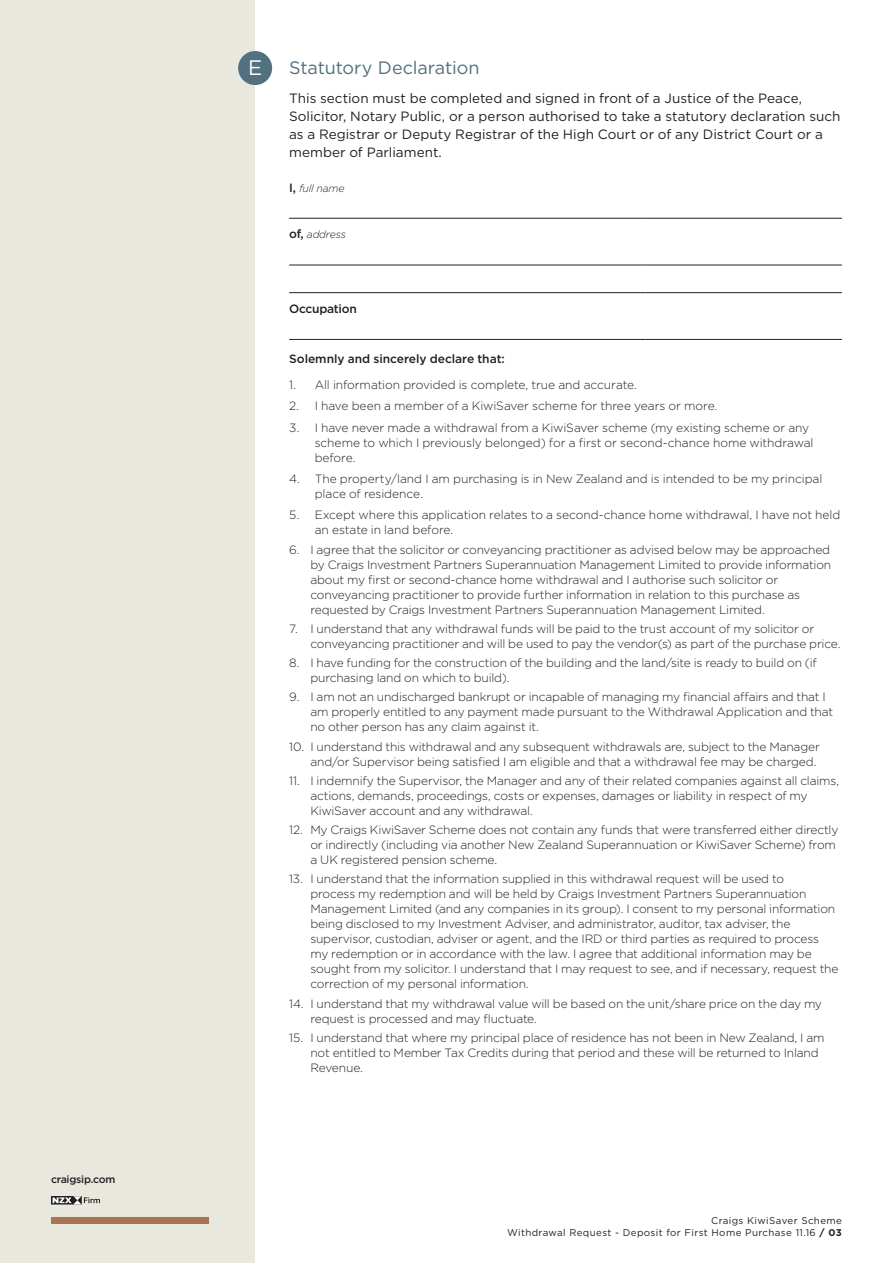
<style>
.page{position:relative;width:893px;height:1263px;background:#fff}
.page>*{position:absolute;margin:0;border:0;box-sizing:border-box;transform-origin:0 0}
.t1{font:21px "Gotham";color:#fff}
.t2{font:18px "Gotham";letter-spacing:-.01em;color:#527080}
.t3{font:13.5px/18px "Gotham";color:#231f20}
.t4{font:300 12px/15px "Gotham";letter-spacing:-.015em;color:#231f20}
.t5{font:500 12px "Gotham";letter-spacing:-.005em;color:#231f20}
.t6{font:italic 300 10.5px "Gotham";letter-spacing:-.02em;color:#231f20}
.t7{font:500 10.5px "Gotham";letter-spacing:-.02em;color:#231f20}
.t8{font:9.75px/12px "Gotham";letter-spacing:.04em;color:#231f20;text-align:right}
.s1{font-weight:500;font-style:normal;font-size:12px}
.s2{font-weight:700}
</style>
<div class="page">
<div style="left:0;top:0;width:255px;height:1263px;background:#e8e8de"></div>
<div style="left:51px;top:1218px;width:157px;height:6px;background:#a97550"></div>
<svg style="left:51px;top:1196px;width:49px;height:8px"></svg>
<svg style="left:289px;top:217px;width:553px;height:122px"></svg>
<hr style="left:289px;top:218px;width:356px;height:1px;background:#231f20">
<hr style="left:645px;top:218px;width:197px;height:1px;background:#231f20">
<hr style="left:289px;top:265px;width:356px;height:1px;background:#231f20">
<hr style="left:645px;top:265px;width:197px;height:1px;background:#231f20">
<hr style="left:289px;top:292px;width:356px;height:1px;background:#231f20">
<hr style="left:289px;top:339px;width:356px;height:1px;background:#231f20">
<hr style="left:645px;top:339px;width:197px;height:1px;background:#231f20">
<hr style="left:645px;top:292px;width:197px;height:1px;background:#231f20">
<div style="left:238px;top:51px;width:34px;height:34px;background:#527080;border-radius:50%"></div>
<p class="t7" style="left:51px;top:1172px;width:66px">craigsip.com</p>
<h1 class="t1" style="left:248px;top:54px;width:16px">E</h1>
<h2 class="t2" style="left:289px;top:56px;width:192px">Statutory Declaration</h2>
<p class="t3" style="left:289px;top:88px;width:553px">This section must be completed and signed in front of a Justice of the Peace, Solicitor, Notary Public, or a person authorised to take a statutory declaration such as a Registrar or Deputy Registrar of the High Court or of any District Court or a member of Parliament.</p>
<p class="t6" style="left:289px;top:181px;width:57px"><span class="s1">I,</span> full name</p>
<p class="t6" style="left:289px;top:228px;width:58px"><span class="s1">of,</span> address</p>
<p class="t5" style="left:289px;top:301px;width:69px">Occupation</p>
<p class="t5" style="left:289px;top:351px;width:217px">Solemnly and sincerely declare that:</p>
<p class="t4" style="left:289px;top:377px;width:349px">1. All information provided is complete, true and accurate.</p>
<p class="t4" style="left:289px;top:398px;width:430px">2. I have been a member of a KiwiSaver scheme for three years or more.</p>
<p class="t4" style="left:315px;top:419px;width:500px;text-indent:-26px">3. I have never made a withdrawal from a KiwiSaver scheme (my existing scheme or any scheme to which I previously belonged) for a first or second-chance home withdrawal before.</p>
<p class="t4" style="left:315px;top:471px;width:509px;text-indent:-26px">4. The property/land I am purchasing is in New Zealand and is intended to be my principal place of residence.</p>
<p class="t4" style="left:315px;top:507px;width:527px;text-indent:-26px">5. Except where this application relates to a second-chance home withdrawal, I have not held an estate in land before.</p>
<p class="t4" style="left:310px;top:541px;width:522px;text-indent:-21px">6. I agree that the solicitor or conveyancing practitioner as advised below may be approached by Craigs Investment Partners Superannuation Management Limited to provide information about my first or second-chance home withdrawal and I authorise such solicitor or conveyancing practitioner to provide further information in relation to this purchase as requested by Craigs Investment Partners Superannuation Management Limited.</p>
<p class="t4" style="left:310px;top:621px;width:532px;text-indent:-21px">7. I understand that any withdrawal funds will be paid to the trust account of my solicitor or conveyancing practitioner and will be used to pay the vendor(s) as part of the purchase price.</p>
<p class="t4" style="left:310px;top:655px;width:508px;text-indent:-21px">8. I have funding for the construction of the building and the land/site is ready to build on (if purchasing land on which to build).</p>
<p class="t4" style="left:310px;top:689px;width:524px;text-indent:-21px">9. I am not an undischarged bankrupt or incapable of managing my financial affairs and that I am properly entitled to any payment made pursuant to the Withdrawal Application and that no other person has any claim against it.</p>
<p class="t4" style="left:289px;top:738px;width:532px;text-align:right">10. I understand this withdrawal and any subsequent withdrawals are, subject to the Manager and/or Supervisor being satisfied I am eligible and that a withdrawal fee may be charged.</p>
<p class="t4" style="left:310px;top:773px;width:530px;text-indent:-21px">11. I indemnify the Supervisor, the Manager and any of their related companies against all claims, actions, demands, proceedings, costs or expenses, damages or liability in respect of my<br>KiwiSaver account and any withdrawal.</p>
<p class="t4" style="left:310px;top:822px;width:529px;text-indent:-21px">12. My Craigs KiwiSaver Scheme does not contain any funds that were transferred either directly or indirectly (including via another New Zealand Superannuation or KiwiSaver Scheme) from a UK registered pension scheme.</p>
<p class="t4" style="left:310px;top:871px;width:530px;text-indent:-21px">13. I understand that the information supplied in this withdrawal request will be used to<br>process my redemption and will be held by Craigs Investment Partners Superannuation Management Limited (and any companies in its group). I consent to my personal information being disclosed to my Investment Adviser, and administrator, auditor, tax adviser, the supervisor, custodian, adviser or agent, and the IRD or third parties as required to process my redemption or in accordance with the law. I agree that additional information may be sought from my solicitor. I understand that I may request to see, and if necessary, request the correction of my personal information.</p>
<p class="t4" style="left:310px;top:995px;width:513px;text-indent:-21px">14. I understand that my withdrawal value will be based on the unit/share price on the day my request is processed and may fluctuate.</p>
<p class="t4" style="left:310px;top:1030px;width:516px;text-indent:-21px">15. I understand that where my principal place of residence has not been in New Zealand, I am not entitled to Member Tax Credits during that period and these will be returned to Inland<br>Revenue.</p>
<p class="t8" style="left:507px;top:1214px;width:336px">Craigs KiwiSaver Scheme<br>Withdrawal Request - Deposit for First Home Purchase 11.16 <span class="s2">/ 03</span></p>
</div>
